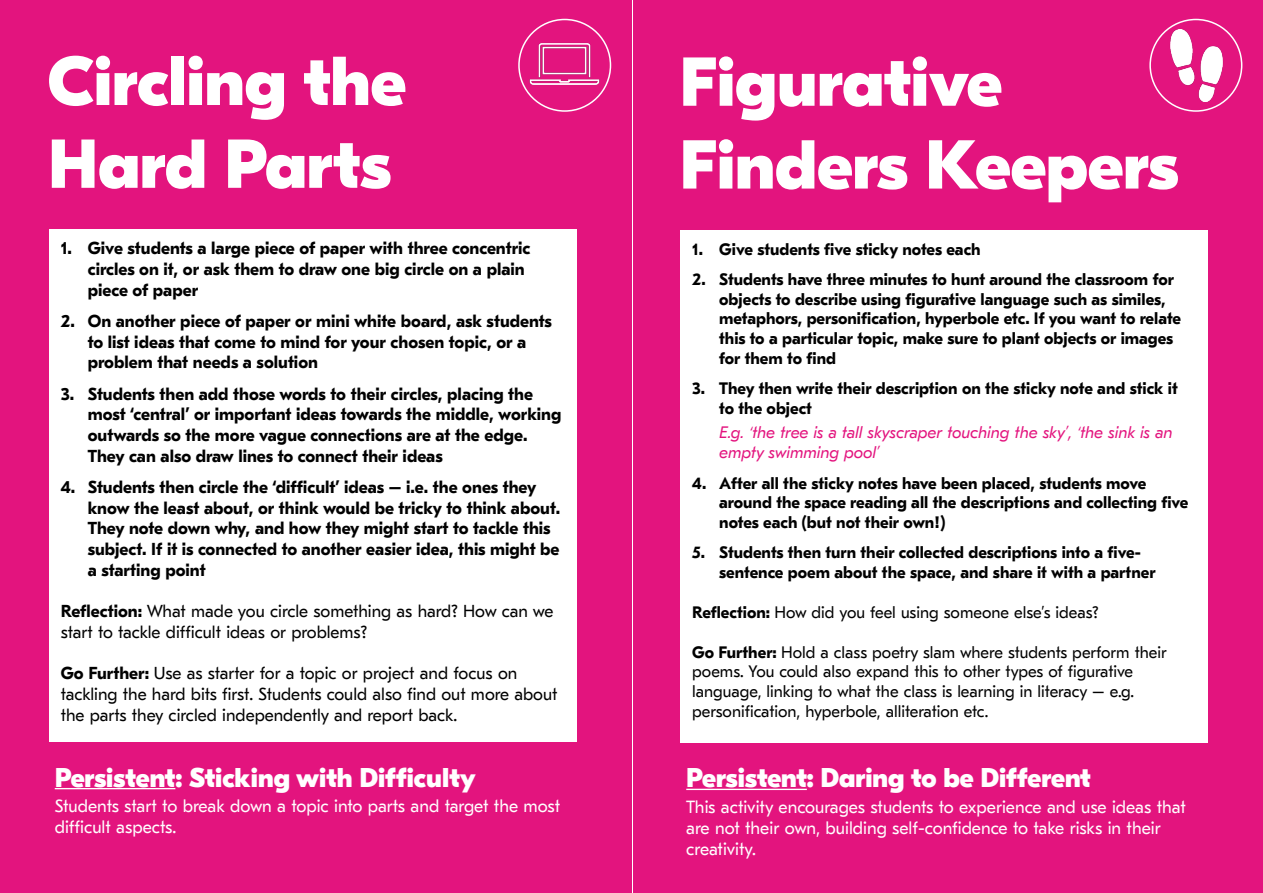
<style>
.page{position:relative;width:1263px;height:893px;background:#fff}
.page>*{position:absolute;margin:0;border:0;box-sizing:border-box;transform-origin:0 0}
.t1{font:800 69px/82.8px "GT Eesti Display";color:#fff}
.t2{font:800 27px "GT Eesti Display";color:#fff}
.t3{font:17.55px/21px "GT Eesti Text";color:#fff}
.t4{font:700 17.25px/20.7px "GT Eesti Text";color:#000}
.t5{font:17.25px/20.7px "GT Eesti Text";color:#000}
.t6{font:700 16.5px/19.8px "GT Eesti Text";color:#000}
.t7{font:16.5px/19.8px "GT Eesti Text";color:#000}
.t8{font:italic 16.5px/19.8px "GT Eesti Text";color:#e3147e}
.s1{font-weight:700}
</style>
<div class="page">
<div style="left:0;top:0;width:631px;height:893px;background:#e3147e"></div>
<div style="left:49px;top:229px;width:528px;height:513px;background:#fff"></div>
<hr style="left:55px;top:788px;width:120px;height:1px;background:#fff">
<img style="left:529px;top:27px;width:71px;height:72px">
<div style="left:518px;top:19px;width:93px;height:93px;border:2px solid #fff;border-radius:50%"></div>
<div style="left:633px;top:0;width:630px;height:893px;background:#e3147e"></div>
<div style="left:680px;top:230px;width:528px;height:512px;background:#fff"></div>
<hr style="left:686px;top:789px;width:121px;height:1px;background:#fff">
<img style="left:1161px;top:29px;width:71px;height:72px">
<div style="left:1149px;top:19px;width:93px;height:93px;border:2px solid #fff;border-radius:50%"></div>
<h1 class="t1" style="left:48px;top:41px;width:360px">Circling the<br>Hard Parts</h1>
<p class="t4" style="left:88px;top:239px;width:444px;text-indent:-27px">1. Give students a large piece of paper with three concentric circles on it, or ask them to draw one big circle on a plain piece of paper</p>
<p class="t4" style="left:88px;top:311px;width:466px;text-indent:-27px">2. On another piece of paper or mini white board, ask students to list ideas that come to mind for your chosen topic, or a problem that needs a solution</p>
<p class="t4" style="left:88px;top:384px;width:475px;text-indent:-27px">3. Students then add those words to their circles, placing the most ‘central’ or important ideas towards the middle, working outwards so the more vague connections are at the edge.<br>They can also draw lines to connect their ideas</p>
<p class="t4" style="left:88px;top:477px;width:474px;text-indent:-27px">4. Students then circle the ‘difficult’ ideas – i.e. the ones they know the least about, or think would be tricky to think about.<br>They note down why, and how they might start to tackle this subject. If it is connected to another easier idea, this might be a starting point</p>
<p class="t5" style="left:61px;top:601px;width:494px"><span class="s1">Reflection:</span> What made you circle something as hard? How can we start to tackle difficult ideas or problems?</p>
<p class="t5" style="left:61px;top:663px;width:498px"><span class="s1">Go Further:</span> Use as starter for a topic or project and focus on tackling the hard bits first. Students could also find out more about the parts they circled independently and report back.</p>
<h2 class="t2" style="left:55px;top:762px;width:423px">Persistent: Sticking with Difficulty</h2>
<p class="t3" style="left:55px;top:796px;width:507px">Students start to break down a topic into parts and target the most difficult aspects.</p>
<h1 class="t1" style="left:679px;top:42px;width:501px">Figurative<br>Finders Keepers</h1>
<p class="t6" style="left:692px;top:239px;width:290px">1. Give students five sticky notes each</p>
<p class="t6" style="left:719px;top:270px;width:463px;text-indent:-27px">2. Students have three minutes to hunt around the classroom for objects to describe using figurative language such as similes, metaphors, personification, hyperbole etc. If you want to relate this to a particular topic, make sure to plant objects or images for them to find</p>
<p class="t6" style="left:719px;top:379px;width:460px;text-indent:-27px">3. They then write their description on the sticky note and stick it to the object</p>
<p class="t8" style="left:719px;top:423px;width:455px">E.g. ‘the tree is a tall skyscraper touching the sky’, ‘the sink is an empty swimming pool’</p>
<p class="t6" style="left:719px;top:473px;width:471px;text-indent:-27px">4. After all the sticky notes have been placed, students move around the space reading all the descriptions and collecting five notes each (but not their own!)</p>
<p class="t6" style="left:719px;top:543px;width:438px;text-indent:-27px">5. Students then turn their collected descriptions into a five&shy;sentence poem about the space, and share it with a partner</p>
<p class="t7" style="left:692px;top:603px;width:408px"><span class="s1">Reflection:</span> How did you feel using someone else’s ideas?</p>
<p class="t7" style="left:692px;top:642px;width:476px"><span class="s1">Go Further:</span> Hold a class poetry slam where students perform their poems. You could also expand this to other types of figurative language, linking to what the class is learning in literacy – e.g. personification, hyperbole, alliteration etc.</p>
<h2 class="t2" style="left:686px;top:763px;width:406px">Persistent: Daring to be Different</h2>
<p class="t3" style="left:686px;top:797px;width:501px">This activity encourages students to experience and use ideas that are not their own, building self-confidence to take risks in their creativity.</p>
</div>
